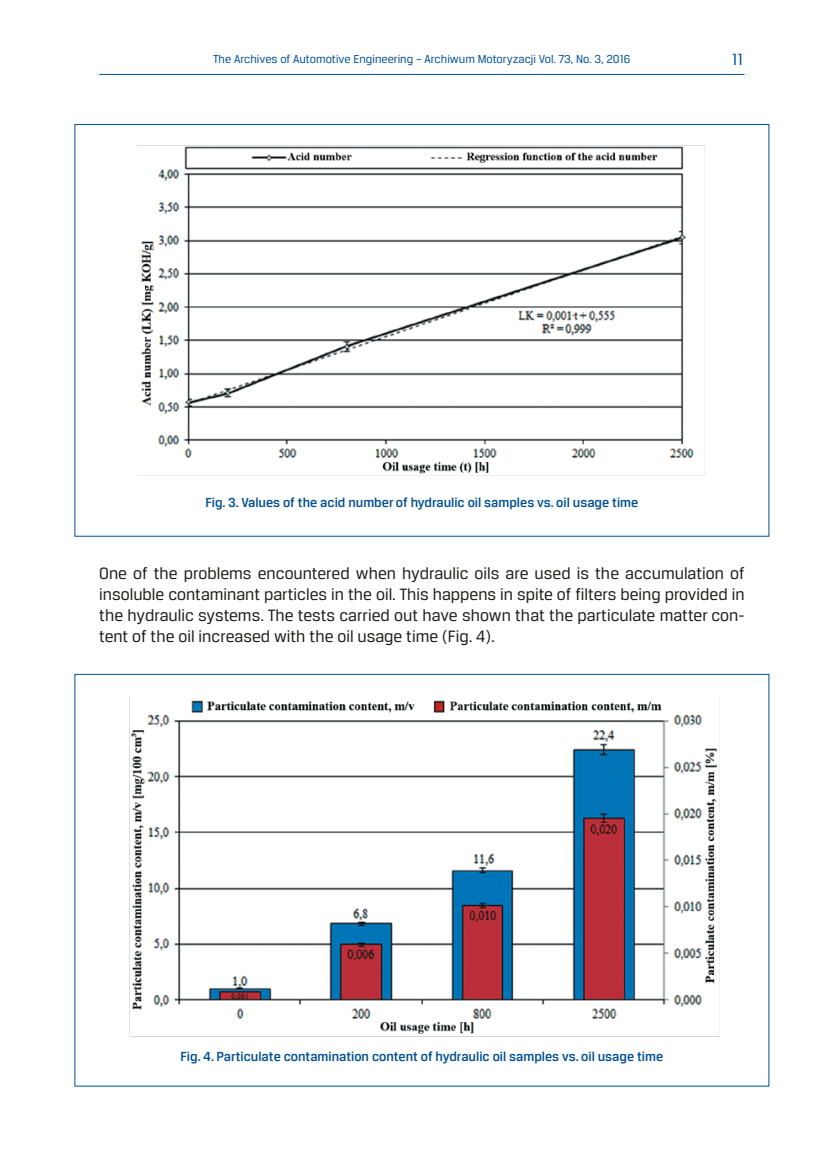
<style>
.page{position:relative;width:819px;height:1161px;background:#fff}
.page>*{position:absolute;margin:0;border:0;box-sizing:border-box;transform-origin:0 0}
.podst_ang{font:17.5px/21px "Breuer Text";color:#1c1c1a;text-align:justify}
.t1{font:17.5px "Breuer Text";color:#005091}
.podpisy_ilustracji_a{font:500 14px "Breuer Text";color:#005091}
.t2{font:12.25px "Breuer Text";color:#005091}
</style>
<div class="page">
<hr style="left:99px;top:74px;width:645px;height:1px;background:#005091">
<img style="left:136px;top:145px;width:569px;height:330px">
<img style="left:129px;top:696px;width:591px;height:341px">
<p class="t2" style="left:213px;top:52px;width:419px">The Archives of Automotive Engineering – Archiwum Motoryzacji Vol. 73, No. 3, 2016</p>
<p class="t1" style="left:731px;top:50px;width:13px">11</p>
<p class="podpisy_ilustracji_a" style="left:205px;top:495px;width:434px">Fig. 3. Values of the acid number of hydraulic oil samples vs. oil usage time</p>
<p class="podst_ang" style="left:99px;top:562px;width:646px">One of the problems encountered when hydraulic oils are used is the accumulation of insoluble contaminant particles in the oil. This happens in spite of filters being provided in the hydraulic systems. The tests carried out have shown that the particulate matter con&shy;tent of the oil increased with the oil usage time (Fig. 4).</p>
<p class="podpisy_ilustracji_a" style="left:180px;top:1049px;width:484px">Fig. 4. Particulate contamination content of hydraulic oil samples vs. oil usage time</p>
</div>
